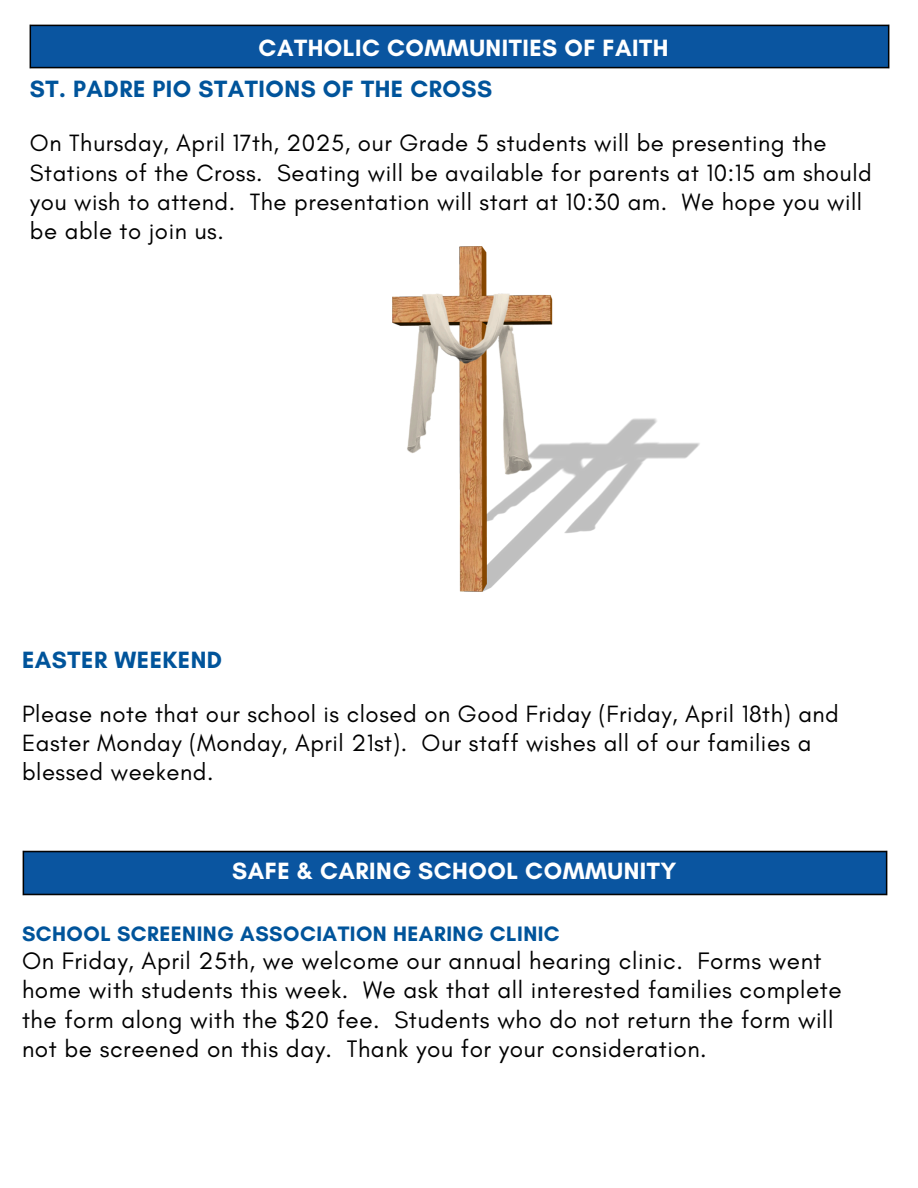
<style>
.page{position:relative;width:918px;height:1188px;background:#fff}
.page>*{position:absolute;margin:0;border:0;box-sizing:border-box;transform-origin:0 0}
.t1{font:24.3px/29.2px "Glacial Indifference";letter-spacing:.02em;color:#000}
.t2{font:24px/29.2px "Glacial Indifference";letter-spacing:.02em;color:#000}
.t3{font:700 24px "Glacial Indifference";letter-spacing:.02em;color:#fff}
.t4{font:700 24px "Glacial Indifference";letter-spacing:.02em;color:#00549b}
.t5{font:700 21.3px "Glacial Indifference";letter-spacing:.02em;color:#00549b}
</style>
<div class="page">
<img style="left:29px;top:24px;width:861px;height:45px">
<img style="left:392px;top:247px;width:308px;height:345px">
<img style="left:22px;top:850px;width:866px;height:46px">
<p class="t3" style="left:259px;top:33px;width:412px">CATHOLIC COMMUNITIES OF FAITH</p>
<h2 class="t4" style="left:30px;top:74px;width:464px">ST. PADRE PIO STATIONS OF THE CROSS</h2>
<h2 class="t2" style="left:30px;top:128px;width:843px">On Thursday, April 17th, 2025, our Grade 5 students will be presenting the Stations of the Cross. Seating will be available for parents at 10:15 am should you wish to attend. The presentation will start at 10:30 am. We hope you will be able to join us.</h2>
<p class="t4" style="left:22px;top:645px;width:202px">EASTER WEEKEND</p>
<h2 class="t2" style="left:22px;top:699px;width:818px">Please note that our school is closed on Good Friday (Friday, April 18th) and<br>Easter Monday (Monday, April 21st). Our staff wishes all of our families a blessed weekend.</h2>
<p class="t3" style="left:232px;top:857px;width:446px">SAFE &amp; CARING SCHOOL COMMUNITY</p>
<p class="t5" style="left:22px;top:921px;width:539px">SCHOOL SCREENING ASSOCIATION HEARING CLINIC</p>
<h2 class="t1" style="left:22px;top:946px;width:821px">On Friday, April 25th, we welcome our annual hearing clinic. Forms went home with students this week. We ask that all interested families complete the form along with the $20 fee. Students who do not return the form will not be screened on this day. Thank you for your consideration.</h2>
</div>
